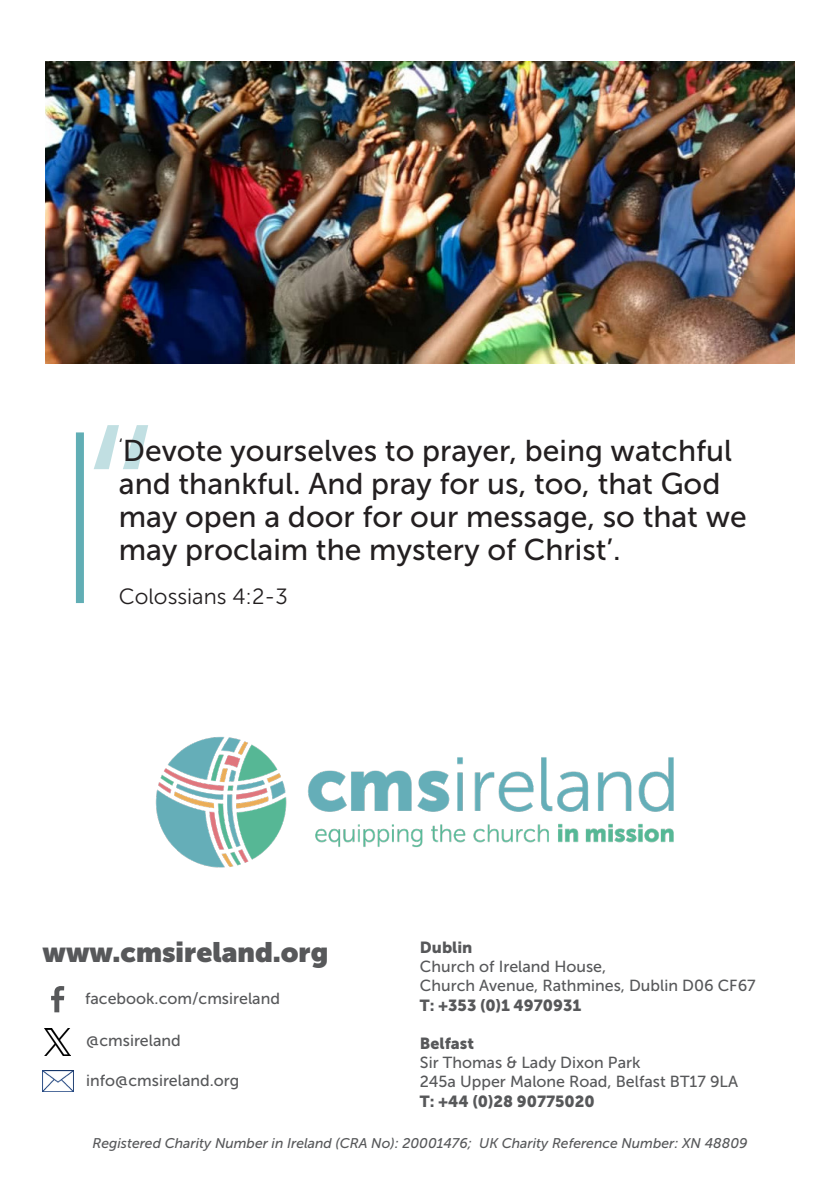
<style>
.page{position:relative;width:840px;height:1191px;background:#fff}
.page>*{position:absolute;margin:0;border:0;box-sizing:border-box;transform-origin:0 0}
.t1{font:291.6px "Museo Sans 100";color:#61aeb5}
.t2{font:30px/33px "Museo Sans 500";color:#231f20}
.t3{font:900 28px "Museo Sans Display";color:#57585a}
.t4{font:22px "Museo Sans 300";color:#231f20}
.t5{font:16px/19.2px "Museo Sans 500";color:#57585a}
.t6{font:16px "Museo Sans 900";color:#57585a}
.t7{font:italic 14px "Museo Sans 500";color:#57585a}
</style>
<div class="page">
<svg style="left:51px;top:986px;width:13px;height:26px"></svg>
<img style="left:43px;top:1070px;width:30px;height:21px">
<img style="left:45px;top:1028px;width:25px;height:27px">
<img style="left:155px;top:736px;width:519px;height:132px">
<img style="left:45px;top:61px;width:749px;height:302px">
<div style="left:76px;top:432px;width:8px;height:171px;background:#61aeb5"></div>
<h1 class="t1" style="left:76px;top:376px;width:89px">“</h1>
<h2 class="t2" style="left:119px;top:434px;width:629px"><sup>‘</sup>Devote yourselves to prayer, being watchful and thankful. And pray for us, too, that God may open a door for our message, so that we may proclaim the mystery of Christ’.</h2>
<h3 class="t4" style="left:119px;top:584px;width:170px">Colossians 4:2-3</h3>
<h3 class="t3" style="left:43px;top:935px;width:287px">www.cmsireland.org</h3>
<p class="t5" style="left:85px;top:988px;width:196px">facebook.com/cmsireland</p>
<p class="t5" style="left:86px;top:1030px;width:96px">@cmsireland</p>
<p class="t5" style="left:86px;top:1071px;width:154px">info@cmsireland.org</p>
<p class="t6" style="left:420px;top:938px;width:54px">Dublin</p>
<p class="t5" style="left:420px;top:957px;width:337px">Church of Ireland House,<br>Church Avenue, Rathmines, Dublin D06 CF67</p>
<p class="t6" style="left:420px;top:995px;width:163px">T: +353 (0)1 4970931</p>
<p class="t6" style="left:420px;top:1034px;width:55px">Belfast</p>
<p class="t5" style="left:420px;top:1053px;width:319px">Sir Thomas &amp; Lady Dixon Park<br>245a Upper Malone Road, Belfast BT17 9LA</p>
<p class="t6" style="left:420px;top:1091px;width:176px">T: +44 (0)28 90775020</p>
<p class="t7" style="left:92px;top:1135px;width:656px">Registered Charity Number in Ireland (CRA No): 20001476; UK Charity Reference Number: XN 48809</p>
</div>
